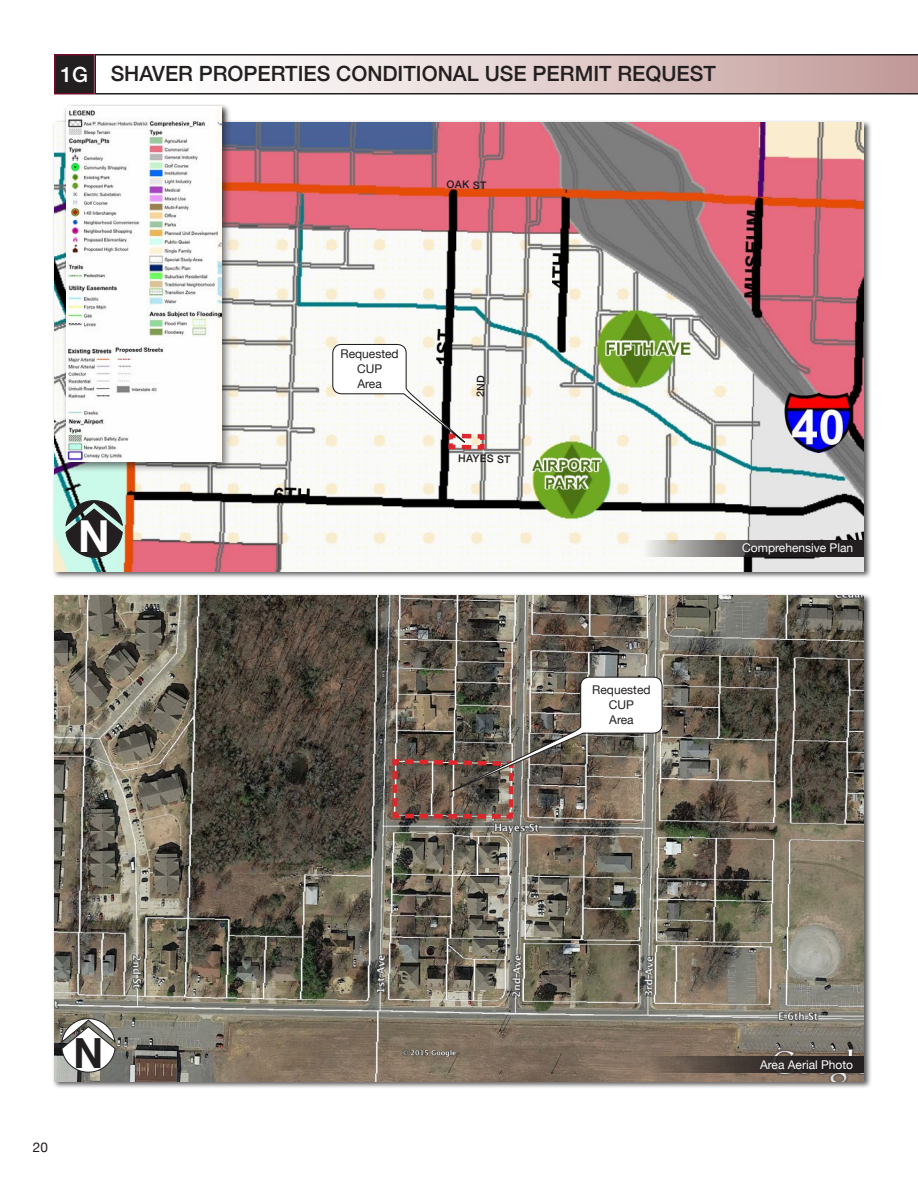
<style>
.page{position:relative;width:918px;height:1188px;background:#fff}
.page>*{position:absolute;margin:0;border:0;box-sizing:border-box;transform-origin:0 0}
.t1{font:700 44.1px "Helvetica";color:#fff}
.t2{font:700 41.55px "Helvetica";color:#231f20}
.t3{font:500 21px "Helvetica Neue";color:#231f20}
.t4{font:500 21px "Helvetica Neue";color:#fff}
.t5{font:13.5px "Helvetica Neue";color:#231f20}
.t6{font:12px "Helvetica Neue";color:#fff}
.t7{font:12px/15px "Helvetica Neue";color:#231f20;text-align:center}
.t8{font:500 10.5px "Helvetica Neue";color:#231f20}
</style>
<div class="page">
<svg style="left:94px;top:54px;width:824px;height:40px"></svg>
<div style="left:55px;top:55px;width:39px;height:39px;background:#231f20"></div>
<div style="left:54px;top:54px;width:40px;height:40px;border:2px solid #750c2a"></div>
<div style="left:52px;top:593px;width:820px;height:496px;background:#231f20;opacity:.75"></div>
<img style="left:54px;top:595px;width:810px;height:486px">
<svg style="left:61px;top:1018px;width:54px;height:55px"></svg>
<svg style="left:643px;top:1056px;width:221px;height:16px;background:#4e443d"></svg>
<div style="left:760px;top:1060px;width:94px;height:10px;background:#231f20"></div>
<svg style="left:390px;top:676px;width:273px;height:145px;background:#83786e"></svg>
<div style="left:52px;top:105px;width:820px;height:474px;background:#231f20;opacity:.75"></div>
<img style="left:54px;top:123px;width:810px;height:448px">
<div style="left:62px;top:103px;width:170px;height:370px;background:#231f20;opacity:.6"></div>
<img style="left:66px;top:107px;width:156px;height:355px">
<svg style="left:643px;top:540px;width:221px;height:16px;background:#848180"></svg>
<div style="left:743px;top:544px;width:111px;height:12px;background:#231f20;opacity:.8"></div>
<svg style="left:66px;top:501px;width:56px;height:56px;background:#4c5754"></svg>
<svg style="left:332px;top:343px;width:155px;height:109px"></svg>
<p class="t4" style="left:60px;top:57px;width:29px">1G</p>
<p class="t3" style="left:111px;top:57px;width:607px">SHAVER PROPERTIES CONDITIONAL USE PERMIT REQUEST</p>
<p class="t8" style="left:447px;top:176px;width:41px;rotate:1deg">OAK ST</p>
<h1 class="t1" style="left:78px;top:501px;width:33px">N</h1>
<p class="t7" style="left:341px;top:347px;width:60px">Requested<br>CUP</p>
<p class="t7" style="left:357px;top:377px;width:26px">Area</p>
<p class="t8" style="left:458px;top:450px;width:54px;rotate:1deg">HAYES ST</p>
<p class="t7" style="left:592px;top:683px;width:60px">Requested<br>CUP</p>
<p class="t7" style="left:609px;top:713px;width:26px">Area</p>
<p class="t6" style="left:742px;top:539px;width:112px">Comprehensive Plan</p>
<h2 class="t2" style="left:73px;top:1019px;width:32px">N</h2>
<p class="t5" style="left:33px;top:1138px;width:17px">20</p>
<p class="t6" style="left:760px;top:1056px;width:95px">Area Aerial Photo</p>
</div>
